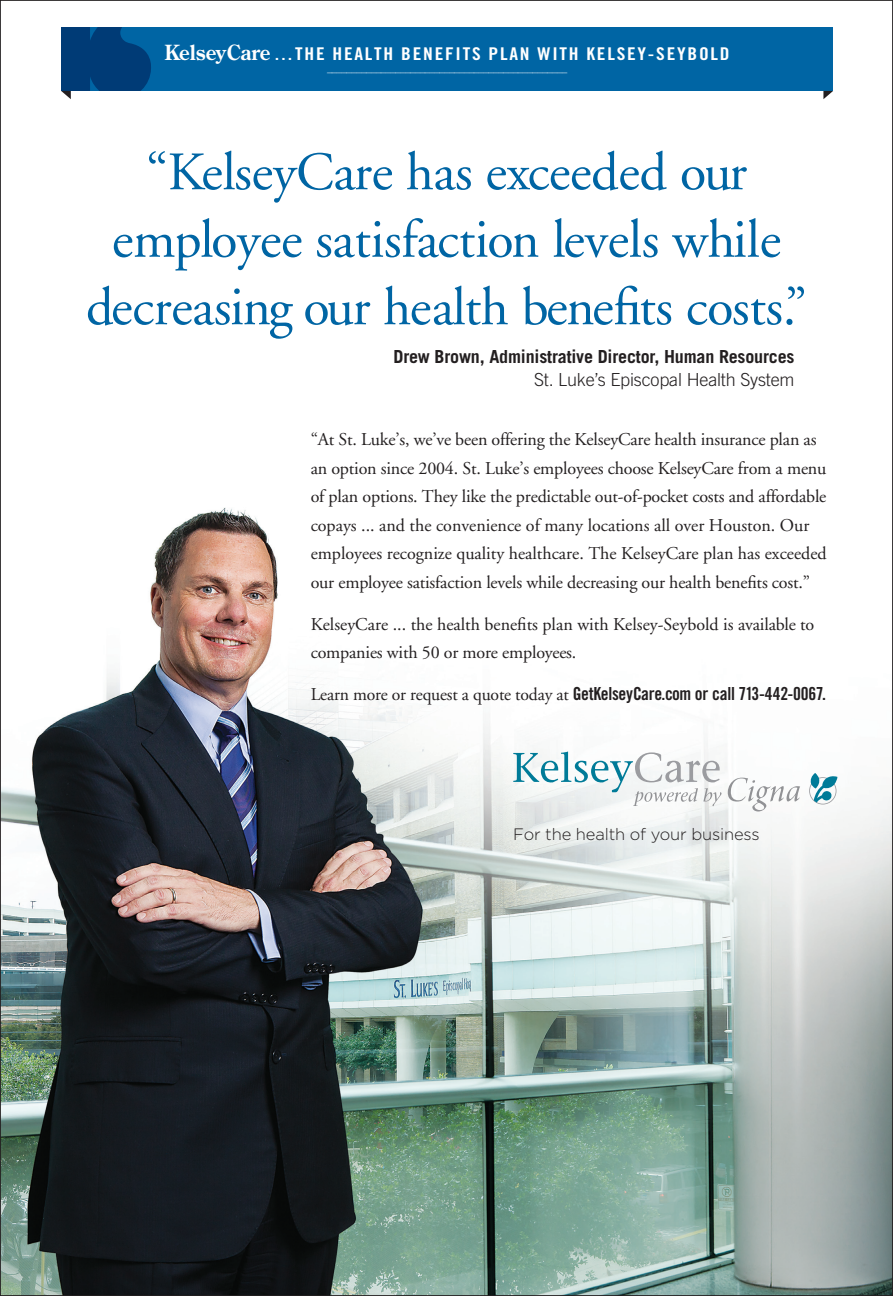
<style>
.page{position:relative;width:893px;height:1296px;background:#fff}
.page>*{position:absolute;margin:0;border:0;box-sizing:border-box;transform-origin:0 0}
.t1{font:54px "Adobe Garamond";letter-spacing:-.005em;color:#0065a4}
.t2{font:54px "Adobe Garamond";letter-spacing:-.025em;color:#0065a4}
.t3{font:18px/28.5px "Adobe Garamond";letter-spacing:-.01em;color:#231f20}
.t4{font:700 18px/22.5px "Trade Gothic";letter-spacing:-.01em;color:#231f20;text-align:right}
.t5{font:18px "Trade Gothic Bold Cond Twenty";letter-spacing:-.01em;color:#231f20}
.t6{font:17.55px "Trade Gothic Bold Cond Twenty";letter-spacing:.09em;color:#fff;scale:1.11 1}
.t7{font:300 16.5px "Gotham";letter-spacing:-.01em;color:#231f20}
.t8{font:9.3px "Trade Gothic Bold Cond Twenty";color:#fff;scale:1.11 1}
.s1{font-family:"Century Old Style";font-weight:700;font-size:20.85px}
.s2{font-weight:300}
.s3{font-family:"Adobe Garamond"}
</style>
<div class="page">
<div style="left:61px;top:27px;width:772px;height:64px;background:#0065a4"></div>
<svg style="left:823px;top:91px;width:10px;height:8px"></svg>
<svg style="left:61px;top:27px;width:90px;height:72px"></svg>
<img style="left:2px;top:507px;width:889px;height:787px">
<svg style="left:513px;top:752px;width:208px;height:54px"></svg>
<svg style="left:809px;top:773px;width:28px;height:32px"></svg>
<svg style="left:727px;top:778px;width:73px;height:34px"></svg>
<p class="t6" style="left:165px;top:44px;width:510px"><span class="s1">KelseyCare</span>…THE HEALTH BENEFITS PLAN WITH KELSEY-SEYBOLD</p>
<p class="t8" style="left:327px;top:63px;width:218px">_________________________________________________</p>
<p class="t1" style="left:146px;top:143px;width:602px">“KelseyCare has exceeded our</p>
<p class="t1" style="left:112px;top:211px;width:670px">employee satisfaction levels while</p>
<p class="t2" style="left:86px;top:278px;width:722px">decreasing our health benefits costs.”</p>
<p class="t4" style="left:393px;top:345px;width:402px">Drew Brown, Administrative Director, Human Resources<br><span class="s2">St. Luke’s Episcopal Health System</span></p>
<p class="t3" style="left:310px;top:426px;width:507px">“At St. Luke’s, we’ve been offering the KelseyCare health insurance plan as</p>
<p class="t3" style="left:310px;top:454px;width:517px">an option since 2004. St. Luke’s employees choose KelseyCare from a menu</p>
<p class="t3" style="left:310px;top:483px;width:517px">of plan options. They like the predictable out-of-pocket costs and affordable</p>
<p class="t3" style="left:310px;top:511px;width:517px">copays ... and the convenience of many locations all over Houston. Our employees recognize quality healthcare. The KelseyCare plan has exceeded our employee satisfaction levels while decreasing our health benefits cost.”</p>
<p class="t3" style="left:310px;top:610px;width:505px">KelseyCare ... the health benefits plan with Kelsey-Seybold is available to companies with 50 or more employees.</p>
<p class="t5" style="left:310px;top:683px;width:516px"><span class="s3">Learn more or request a quote today at</span> GetKelseyCare.com or call 713-442-0067.</p>
<p class="t7" style="left:513px;top:824px;width:248px">For the health of your business</p>
</div>
